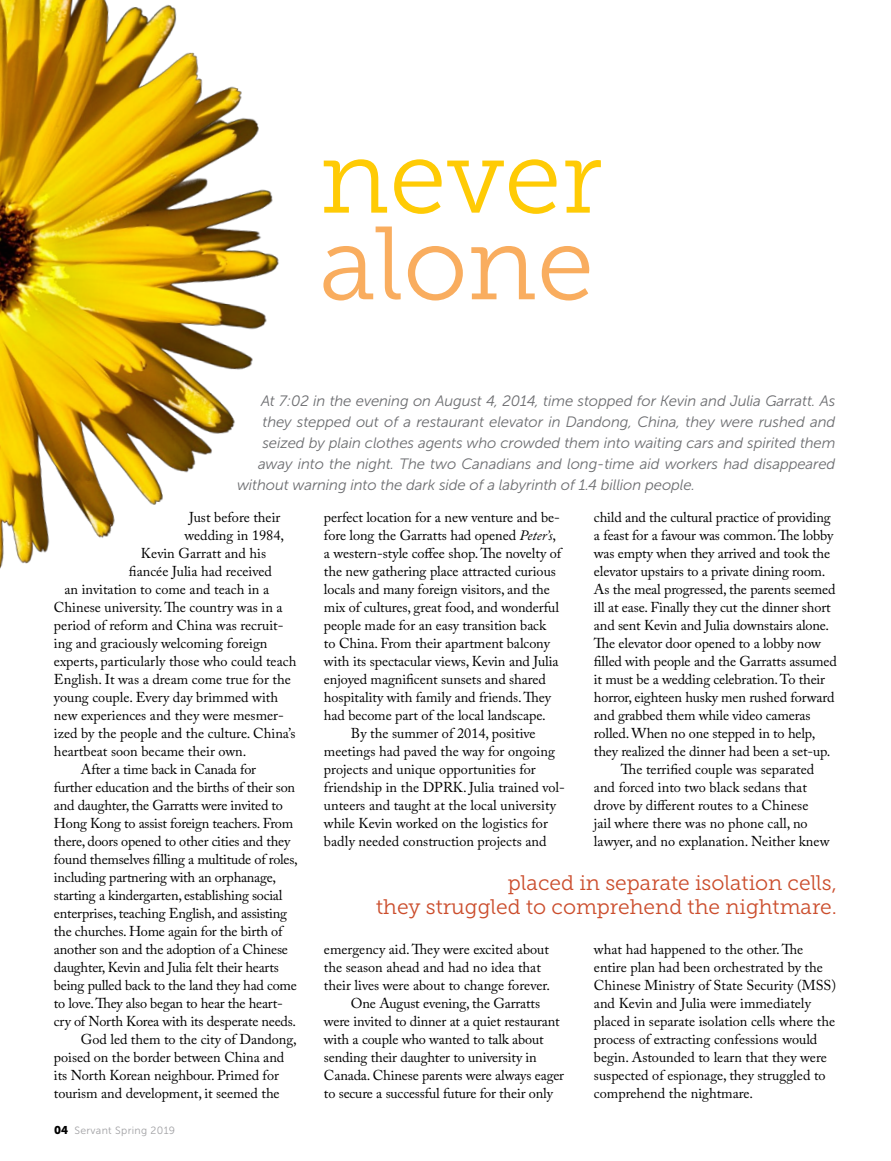
<style>
.page{position:relative;width:891px;height:1161px;background:#fff}
.page>*{position:absolute;margin:0;border:0;box-sizing:border-box;transform-origin:0 0}
.t1{font:103.5px "Museo Slab 300";color:#ffcb05}
.t2{font:103.5px "Museo Slab 300";letter-spacing:-.005em;color:#f9ad5f}
.t3{font:21px/24px "Museo Slab 300";color:#cb4d2c;text-align:right}
.t4{font:italic 15px "Museo Sans 300";letter-spacing:-.01em;color:#6d6e71}
.t5{font:14.25px/18px "Adobe Caslon Pro";letter-spacing:-.005em;color:#000}
.t6{font:10.5px "Museo Sans 300";letter-spacing:.03em;color:#a1a1a4}
.s1{font-family:"Museo Slab 900";font-size:11.25px;color:#000}
.s2{font-style:italic}
</style>
<div class="page">
<img style="left:0;top:0;width:279px;height:569px">
<h1 class="t1" style="left:320px;top:120px;width:285px">never</h1>
<h1 class="t2" style="left:320px;top:207px;width:276px">alone</h1>
<p class="t4" style="left:261px;top:393px;width:576px">At 7:02 in the evening on August 4, 2014, time stopped for Kevin and Julia Garratt. As</p>
<p class="t4" style="left:262px;top:414px;width:574px">they stepped out of a restaurant elevator in Dandong, China, they were rushed and</p>
<p class="t4" style="left:262px;top:435px;width:575px">seized by plain clothes agents who crowded them into waiting cars and spirited them</p>
<p class="t4" style="left:258px;top:456px;width:579px">away into the night. The two Canadians and long-time aid workers had disappeared</p>
<p class="t4" style="left:237px;top:477px;width:460px">without warning into the dark side of a labyrinth of 1.4 billion people.</p>
<p class="t5" style="left:189px;top:508px;width:93px">Just before their</p>
<p class="t5" style="left:184px;top:526px;width:101px">wedding in 1984,</p>
<p class="t5" style="left:141px;top:544px;width:127px">Kevin Garratt and his</p>
<p class="t5" style="left:129px;top:562px;width:145px">fiancée Julia had received</p>
<p class="t5" style="left:64px;top:580px;width:206px">an invitation to come and teach in a</p>
<p class="t5" style="left:54px;top:598px;width:230px">Chinese university. The country was in a</p>
<p class="t5" style="left:54px;top:616px;width:231px">period of reform and China was recruit-</p>
<p class="t5" style="left:54px;top:634px;width:215px">ing and graciously welcoming foreign</p>
<p class="t5" style="left:54px;top:652px;width:244px">experts, particularly those who could teach</p>
<p class="t5" style="left:54px;top:670px;width:238px">English. It was a dream come true for the</p>
<p class="t5" style="left:54px;top:688px;width:226px">young couple. Every day brimmed with</p>
<p class="t5" style="left:54px;top:706px;width:231px">new experiences and they were mesmer-</p>
<p class="t5" style="left:54px;top:724px;width:243px">ized by the people and the culture. China’s</p>
<p class="t5" style="left:54px;top:742px;width:194px">heartbeat soon became their own.</p>
<p class="t5" style="left:81px;top:760px;width:177px">After a time back in Canada for</p>
<p class="t5" style="left:54px;top:778px;width:243px">further education and the births of their son</p>
<p class="t5" style="left:54px;top:796px;width:231px">and daughter, the Garratts were invited to</p>
<p class="t5" style="left:54px;top:814px;width:241px">Hong Kong to assist foreign teachers. From</p>
<p class="t5" style="left:54px;top:832px;width:238px">there, doors opened to other cities and they</p>
<p class="t5" style="left:54px;top:850px;width:245px">found themselves filling a multitude of roles,</p>
<p class="t5" style="left:54px;top:868px;width:224px">including partnering with an orphanage,</p>
<p class="t5" style="left:54px;top:886px;width:230px">starting a kindergarten, establishing social</p>
<p class="t5" style="left:54px;top:904px;width:235px">enterprises, teaching English, and assisting</p>
<p class="t5" style="left:54px;top:922px;width:230px">the churches. Home again for the birth of</p>
<p class="t5" style="left:54px;top:940px;width:235px">another son and the adoption of a Chinese</p>
<p class="t5" style="left:54px;top:958px;width:226px">daughter, Kevin and Julia felt their hearts</p>
<p class="t5" style="left:54px;top:976px;width:244px">being pulled back to the land they had come</p>
<p class="t5" style="left:54px;top:994px;width:230px">to love. They also began to hear the heart-</p>
<p class="t5" style="left:54px;top:1012px;width:244px">cry of North Korea with its desperate needs.</p>
<p class="t5" style="left:81px;top:1030px;width:217px">God led them to the city of Dandong,</p>
<p class="t5" style="left:54px;top:1048px;width:232px">poised on the border between China and</p>
<p class="t5" style="left:54px;top:1066px;width:226px">its North Korean neighbour. Primed for</p>
<p class="t5" style="left:54px;top:1084px;width:227px">tourism and development, it seemed the</p>
<p class="t6" style="left:54px;top:1125px;width:123px"><span class="s1">04</span> Servant Spring 2019</p>
<p class="t5" style="left:324px;top:508px;width:238px">perfect location for a new venture and be-</p>
<p class="t5" style="left:324px;top:526px;width:234px">fore long the Garratts had opened <span class="s2">Peter’s</span>,</p>
<p class="t5" style="left:324px;top:544px;width:239px">a western-style coffee shop. The novelty of</p>
<p class="t5" style="left:324px;top:562px;width:233px">the new gathering place attracted curious</p>
<p class="t5" style="left:324px;top:580px;width:227px">locals and many foreign visitors, and the</p>
<p class="t5" style="left:324px;top:598px;width:237px">mix of cultures, great food, and wonderful</p>
<p class="t5" style="left:324px;top:616px;width:224px">people made for an easy transition back</p>
<p class="t5" style="left:324px;top:634px;width:227px">to China. From their apartment balcony</p>
<p class="t5" style="left:324px;top:652px;width:236px">with its spectacular views, Kevin and Julia</p>
<p class="t5" style="left:324px;top:670px;width:224px">enjoyed magnificent sunsets and shared</p>
<p class="t5" style="left:324px;top:688px;width:229px">hospitality with family and friends. They</p>
<p class="t5" style="left:324px;top:706px;width:223px">had become part of the local landscape.</p>
<p class="t5" style="left:351px;top:724px;width:186px">By the summer of 2014, positive</p>
<p class="t5" style="left:324px;top:742px;width:232px">meetings had paved the way for ongoing</p>
<p class="t5" style="left:324px;top:760px;width:213px">projects and unique opportunities for</p>
<p class="t5" style="left:324px;top:778px;width:243px">friendship in the DPRK. Julia trained vol-</p>
<p class="t5" style="left:324px;top:796px;width:234px">unteers and taught at the local university</p>
<p class="t5" style="left:324px;top:814px;width:225px">while Kevin worked on the logistics for</p>
<p class="t5" style="left:324px;top:832px;width:224px">badly needed construction projects and</p>
<p class="t5" style="left:594px;top:508px;width:238px">child and the cultural practice of providing</p>
<p class="t5" style="left:594px;top:526px;width:241px">a feast for a favour was common. The lobby</p>
<p class="t5" style="left:594px;top:544px;width:238px">was empty when they arrived and took the</p>
<p class="t5" style="left:594px;top:562px;width:233px">elevator upstairs to a private dining room.</p>
<p class="t5" style="left:594px;top:580px;width:243px">As the meal progressed, the parents seemed</p>
<p class="t5" style="left:594px;top:598px;width:238px">ill at ease. Finally they cut the dinner short</p>
<p class="t5" style="left:594px;top:616px;width:237px">and sent Kevin and Julia downstairs alone.</p>
<p class="t5" style="left:594px;top:634px;width:229px">The elevator door opened to a lobby now</p>
<p class="t5" style="left:594px;top:652px;width:244px">filled with people and the Garratts assumed</p>
<p class="t5" style="left:594px;top:670px;width:233px">it must be a wedding celebration. To their</p>
<p class="t5" style="left:594px;top:688px;width:242px">horror, eighteen husky men rushed forward</p>
<p class="t5" style="left:594px;top:706px;width:218px">and grabbed them while video cameras</p>
<p class="t5" style="left:594px;top:724px;width:223px">rolled. When no one stepped in to help,</p>
<p class="t5" style="left:594px;top:742px;width:238px">they realized the dinner had been a set-up.</p>
<p class="t5" style="left:621px;top:760px;width:195px">The terrified couple was separated</p>
<p class="t5" style="left:594px;top:778px;width:214px">and forced into two black sedans that</p>
<p class="t5" style="left:594px;top:796px;width:216px">drove by different routes to a Chinese</p>
<p class="t5" style="left:594px;top:814px;width:215px">jail where there was no phone call, no</p>
<p class="t5" style="left:594px;top:832px;width:237px">lawyer, and no explanation. Neither knew</p>
<h2 class="t3" style="left:376px;top:871px;width:462px">placed in separate isolation cells,<br>they struggled to comprehend the nightmare.</h2>
<p class="t5" style="left:324px;top:940px;width:227px">emergency aid. They were excited about</p>
<p class="t5" style="left:324px;top:958px;width:218px">the season ahead and had no idea that</p>
<p class="t5" style="left:324px;top:976px;width:228px">their lives were about to change forever.</p>
<p class="t5" style="left:351px;top:994px;width:191px">One August evening, the Garratts</p>
<p class="t5" style="left:324px;top:1012px;width:237px">were invited to dinner at a quiet restaurant</p>
<p class="t5" style="left:324px;top:1030px;width:221px">with a couple who wanted to talk about</p>
<p class="t5" style="left:324px;top:1048px;width:214px">sending their daughter to university in</p>
<p class="t5" style="left:324px;top:1066px;width:242px">Canada. Chinese parents were always eager</p>
<p class="t5" style="left:324px;top:1084px;width:231px">to secure a successful future for their only</p>
<p class="t5" style="left:594px;top:940px;width:244px">what had happened to the other. The entire plan had been orchestrated by the Chinese Ministry of State Security (MSS) and Kevin and Julia were immediately placed in separate isolation cells where the process of extracting confessions would begin. Astounded to learn that they were suspected of espionage, they struggled to comprehend the nightmare.</p>
</div>
